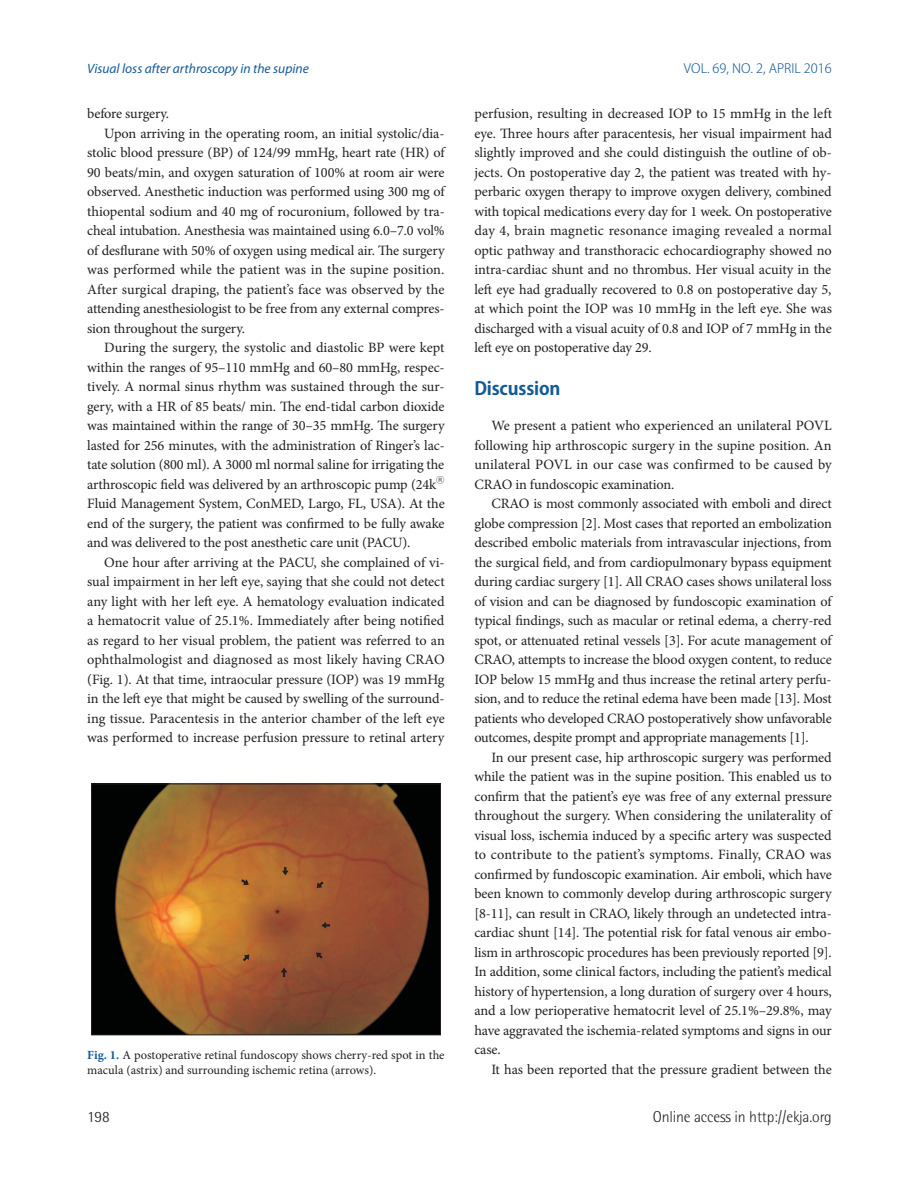
<style>
.page{position:relative;width:919px;height:1191px;background:#fff}
.page>*{position:absolute;margin:0;border:0;box-sizing:border-box;transform-origin:0 0}
.t1{font:700 18px "Koz Go Pro";letter-spacing:-.01em;color:#155a97}
.t2{font:300 15.75px "Rotis Semi Sans Std";letter-spacing:-.01em;color:#231f20}
.t3{font:14.25px/19.5px "Minion Pro";letter-spacing:-.01em;color:#231f20;text-align:justify}
.t4{font:14.25px "Minion Pro";letter-spacing:.01em;color:#231f20}
.t5{font:italic 13.5px "Myriad Pro";color:#155a97}
.t6{font:12.9px "Arial";color:#231f20}
.t7{font:300 12.75px "Koz Go Pro";color:#155a97}
.t8{font:12.45px/15px "Minion Pro";color:#231f20}
.s1{font-weight:700;color:#155a97}
</style>
<div class="page">
<img style="left:93px;top:785px;width:345px;height:248px">
<div style="left:91px;top:783px;width:349px;height:252px;border:1px solid #231f20"></div>
<svg style="left:282px;top:867px;width:6px;height:8px"></svg>
<svg style="left:281px;top:968px;width:6px;height:8px"></svg>
<svg style="left:316px;top:952px;width:6px;height:6px"></svg>
<svg style="left:243px;top:954px;width:6px;height:7px"></svg>
<svg style="left:322px;top:922px;width:8px;height:6px"></svg>
<svg style="left:241px;top:879px;width:7px;height:5px"></svg>
<svg style="left:317px;top:881px;width:6px;height:6px"></svg>
<p class="t5" style="left:87px;top:60px;width:223px">Visual loss after arthroscopy in the supine</p>
<p class="t7" style="left:683px;top:60px;width:149px">VOL. 69, NO. 2, April 2016</p>
<p class="t3" style="left:87px;top:104px;width:83px">before surgery.</p>
<p class="t3" style="left:104px;top:123px;width:341px">Upon arriving in the operating room, an initial systolic/dia-</p>
<p class="t3" style="left:87px;top:143px;width:359px">stolic blood pressure (BP) of 124/99 mmHg, heart rate (HR) of</p>
<p class="t3" style="left:87px;top:162px;width:359px">90 beats/min, and oxygen saturation of 100% at room air were</p>
<p class="t3" style="left:87px;top:182px;width:359px">observed. Anesthetic induction was performed using 300 mg of</p>
<p class="t3" style="left:87px;top:201px;width:359px">thiopental sodium and 40 mg of rocuronium, followed by tra-</p>
<p class="t3" style="left:87px;top:221px;width:359px">cheal intubation. Anesthesia was maintained using 6.0–7.0 vol%</p>
<p class="t3" style="left:87px;top:240px;width:359px">of desflurane with 50% of oxygen using medical air. The surgery</p>
<p class="t4" style="left:87px;top:260px;width:359px">was performed while the patient was in the supine position.</p>
<p class="t3" style="left:87px;top:279px;width:359px">After surgical draping, the patient’s face was observed by the</p>
<p class="t3" style="left:87px;top:299px;width:359px">attending anesthesiologist to be free from any external compres-</p>
<p class="t3" style="left:87px;top:318px;width:159px">sion throughout the surgery.</p>
<p class="t3" style="left:104px;top:338px;width:342px">During the surgery, the systolic and diastolic BP were kept</p>
<p class="t3" style="left:87px;top:357px;width:359px">within the ranges of 95–110 mmHg and 60–80 mmHg, respec-</p>
<p class="t3" style="left:87px;top:377px;width:359px">tively. A normal sinus rhythm was sustained through the sur-</p>
<p class="t3" style="left:87px;top:396px;width:359px">gery, with a HR of 85 beats/ min. The end-tidal carbon dioxide</p>
<p class="t3" style="left:87px;top:416px;width:359px">was maintained within the range of 30–35 mmHg. The surgery</p>
<p class="t3" style="left:87px;top:435px;width:359px">lasted for 256 minutes, with the administration of Ringer’s lac-</p>
<p class="t3" style="left:87px;top:455px;width:358px">tate solution (800 ml). A 3000 ml normal saline for irrigating the</p>
<p class="t3" style="left:87px;top:474px;width:359px">arthroscopic field was delivered by an arthroscopic pump (24k<sup>Ⓡ</sup></p>
<p class="t3" style="left:87px;top:494px;width:359px">Fluid Management System, ConMED, Largo, FL, USA). At the</p>
<p class="t3" style="left:87px;top:513px;width:359px">end of the surgery, the patient was confirmed to be fully awake</p>
<p class="t3" style="left:87px;top:533px;width:325px">and was delivered to the post anesthetic care unit (PACU).</p>
<p class="t3" style="left:104px;top:552px;width:342px">One hour after arriving at the PACU, she complained of vi-</p>
<p class="t3" style="left:87px;top:572px;width:359px">sual impairment in her left eye, saying that she could not detect</p>
<p class="t3" style="left:87px;top:591px;width:359px">any light with her left eye. A hematology evaluation indicated</p>
<p class="t3" style="left:87px;top:611px;width:359px">a hematocrit value of 25.1%. Immediately after being notified</p>
<p class="t3" style="left:87px;top:630px;width:359px">as regard to her visual problem, the patient was referred to an</p>
<p class="t3" style="left:87px;top:650px;width:359px">ophthalmologist and diagnosed as most likely having CRAO</p>
<p class="t3" style="left:87px;top:669px;width:359px">(Fig. 1). At that time, intraocular pressure (IOP) was 19 mmHg</p>
<p class="t3" style="left:87px;top:689px;width:359px">in the left eye that might be caused by swelling of the surround-</p>
<p class="t3" style="left:87px;top:708px;width:359px">ing tissue. Paracentesis in the anterior chamber of the left eye</p>
<p class="t3" style="left:87px;top:728px;width:358px">was performed to increase perfusion pressure to retinal artery</p>
<p class="t3" style="left:474px;top:104px;width:359px">perfusion, resulting in decreased IOP to 15 mmHg in the left eye. Three hours after paracentesis, her visual impairment had slightly improved and she could distinguish the outline of ob&shy;jects. On postoperative day 2, the patient was treated with hy&shy;perbaric oxygen therapy to improve oxygen delivery, combined with topical medications every day for 1 week. On postoperative day 4, brain magnetic resonance imaging revealed a normal optic pathway and transthoracic echocardiography showed no intra-cardiac shunt and no thrombus. Her visual acuity in the left eye had gradually recovered to 0.8 on postoperative day 5, at which point the IOP was 10 mmHg in the left eye. She was discharged with a visual acuity of 0.8 and IOP of 7 mmHg in the left eye on postoperative day 29.</p>
<p class="t1" style="left:474px;top:377px;width:88px">Discussion</p>
<p class="t3" style="left:474px;top:416px;width:359px;text-indent:17px">We present a patient who experienced an unilateral POVL following hip arthroscopic surgery in the supine position. An unilateral POVL in our case was confirmed to be caused by CRAO in fundoscopic examination.</p>
<p class="t3" style="left:474px;top:494px;width:359px;text-indent:17px">CRAO is most commonly associated with emboli and direct globe compression [2]. Most cases that reported an embolization described embolic materials from intravascular injections, from the surgical field, and from cardiopulmonary bypass equipment during cardiac surgery [1]. All CRAO cases shows unilateral loss of vision and can be diagnosed by fundoscopic examination of typical findings, such as macular or retinal edema, a cherry-red spot, or attenuated retinal vessels [3]. For acute management of CRAO, attempts to increase the blood oxygen content, to reduce IOP below 15 mmHg and thus increase the retinal artery perfu&shy;sion, and to reduce the retinal edema have been made [13]. Most patients who developed CRAO postoperatively show unfavorable outcomes, despite prompt and appropriate managements [1].</p>
<p class="t3" style="left:474px;top:747px;width:359px;text-indent:17px">In our present case, hip arthroscopic surgery was performed while the patient was in the supine position. This enabled us to confirm that the patient’s eye was free of any external pressure throughout the surgery. When considering the unilaterality of visual loss, ischemia induced by a specific artery was suspected to contribute to the patient’s symptoms. Finally, CRAO was confirmed by fundoscopic examination. Air emboli, which have been known to commonly develop during arthroscopic surgery [8-11], can result in CRAO, likely through an undetected intra&shy;cardiac shunt [14]. The potential risk for fatal venous air embo&shy;lism in arthroscopic procedures has been previously reported [9].<br>In addition, some clinical factors, including the patient’s medical history of hypertension, a long duration of surgery over 4 hours, and a low perioperative hematocrit level of 25.1%–29.8%, may have aggravated the ischemia-related symptoms and signs in our case.</p>
<p class="t3" style="left:491px;top:1059px;width:342px">It has been reported that the pressure gradient between the</p>
<p class="t6" style="left:275px;top:906px;width:7px">*</p>
<p class="t8" style="left:87px;top:1047px;width:359px"><span class="s1">Fig. 1.</span> A postoperative retinal fundoscopy shows cherry-red spot in the macula (astrix) and surrounding ischemic retina (arrows).</p>
<p class="t2" style="left:87px;top:1107px;width:24px">198</p>
<p class="t2" style="left:652px;top:1107px;width:180px">Online access in http://ekja.org</p>
</div>
